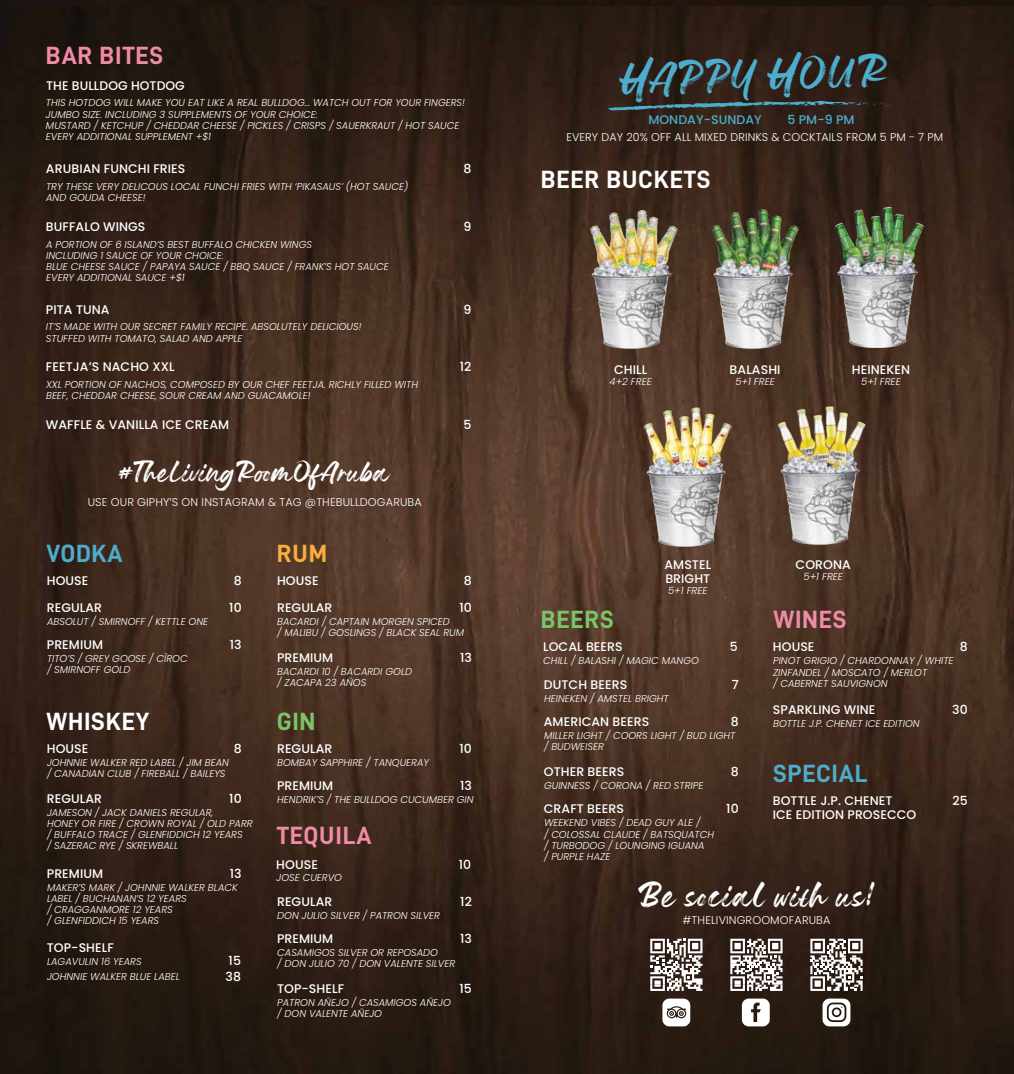
<style>
.page{position:relative;width:1014px;height:1074px;background:#fff}
.page>*{position:absolute;margin:0;border:0;box-sizing:border-box;transform-origin:0 0}
.t1{font:42.5px "Lovely Boys";color:#4dadcc}
.t2{font:32.88px "Lovely Boys";letter-spacing:.03em;color:#fff}
.t3{font:27.5px "Lovely Boys";color:#fff}
.t4{font:25px "D DIN Bold";letter-spacing:.03em;color:#f08ba7}
.t5{font:25px "D DIN Bold";letter-spacing:.03em;color:#fff}
.t6{font:25px "D DIN Bold";letter-spacing:.025em;color:#4dadcc}
.t7{font:25px "D DIN Bold";letter-spacing:.03em;color:#7bc468}
.t8{font:25px "D DIN Bold";color:#f8af3d}
.t9{font:500 12.5px/13.8px "Poppins";letter-spacing:.005em;color:#fff}
.t10{font:500 12.5px "Poppins";letter-spacing:.005em;color:#4dadcc}
.t11{font:300 11.25px "Poppins";letter-spacing:.01em;color:#fff}
.t12{font:italic 300 10px/11.2px "Poppins";color:#fff}
</style>
<div class="page">
<img style="left:0;top:6px;width:1013px;height:1068px">
<div style="left:0;top:0;width:1013px;height:6px;background:#1d140d"></div>
<img style="left:835px;top:207px;width:91px;height:140px">
<img style="left:585px;top:208px;width:99px;height:144px">
<img style="left:706px;top:208px;width:99px;height:144px">
<img style="left:639px;top:406px;width:99px;height:144px">
<img style="left:773px;top:405px;width:99px;height:144px">
<svg style="left:662px;top:998px;width:28px;height:28px"></svg>
<svg style="left:822px;top:998px;width:28px;height:28px"></svg>
<svg style="left:650px;top:938px;width:52px;height:53px"></svg>
<svg style="left:810px;top:938px;width:52px;height:53px"></svg>
<svg style="left:730px;top:938px;width:52px;height:53px"></svg>
<svg style="left:741px;top:998px;width:28px;height:28px"></svg>
<svg style="left:606px;top:101px;width:287px;height:10px;background:#374142"></svg>
<h3 class="t4" style="left:46px;top:42px;width:119px">BAR BITES</h3>
<p class="t9" style="left:46px;top:79px;width:140px">THE BULLDOG HOTDOG</p>
<p class="t12" style="left:46px;top:97px;width:420px">THIS HOTDOG WILL MAKE YOU EAT LIKE A REAL BULLDOG... WATCH OUT FOR YOUR FINGERS!<br>JUMBO SIZE. INCLUDING 3 SUPPLEMENTS OF YOUR CHOICE:<br>MUSTARD / KETCHUP / CHEDDAR CHEESE / PICKLES / CRISPS / SAUERKRAUT / HOT SAUCE EVERY ADDITIONAL SUPPLEMENT +$1</p>
<p class="t9" style="left:46px;top:161px;width:141px">ARUBIAN FUNCHI FRIES</p>
<p class="t9" style="left:463px;top:161px;width:9px">8</p>
<p class="t12" style="left:46px;top:181px;width:363px">TRY THESE VERY DELICOUS LOCAL FUNCHI FRIES WITH ‘PIKASAUS’ (HOT SAUCE)<br>AND GOUDA CHEESE!</p>
<p class="t9" style="left:46px;top:220px;width:101px">BUFFALO WINGS</p>
<p class="t12" style="left:46px;top:238px;width:344px">A PORTION OF 6 ISLAND’S BEST BUFFALO CHICKEN WINGS<br>INCLUDING 1 SAUCE OF YOUR CHOICE:<br>BLUE CHEESE SAUCE / PAPAYA SAUCE / BBQ SAUCE / FRANK’S HOT SAUCE EVERY ADDITIONAL SAUCE +$1</p>
<p class="t9" style="left:463px;top:220px;width:9px">9</p>
<p class="t9" style="left:46px;top:302px;width:65px">PITA TUNA</p>
<p class="t12" style="left:46px;top:321px;width:317px">IT’S MADE WITH OUR SECRET FAMILY RECIPE. ABSOLUTELY DELICIOUS!<br>STUFFED WITH TOMATO, SALAD AND APPLE</p>
<p class="t9" style="left:463px;top:302px;width:9px">9</p>
<p class="t9" style="left:46px;top:360px;width:130px">FEETJA’S NACHO XXL</p>
<p class="t12" style="left:46px;top:379px;width:373px">XXL PORTION OF NACHOS, COMPOSED BY OUR CHEF FEETJA. RICHLY FILLED WITH<br>BEEF, CHEDDAR CHEESE, SOUR CREAM AND GUACAMOLE!</p>
<p class="t9" style="left:460px;top:360px;width:13px">12</p>
<p class="t9" style="left:46px;top:417px;width:185px">WAFFLE &amp; VANILLA ICE CREAM</p>
<p class="t9" style="left:463px;top:418px;width:9px">5</p>
<h3 class="t3" style="left:118px;top:454px;width:272px">#TheLivingRoomOfAruba</h3>
<p class="t11" style="left:88px;top:495px;width:335px">USE OUR GIPHY’S ON INSTAGRAM &amp; TAG @THEBULLDOGARUBA</p>
<h3 class="t6" style="left:47px;top:539px;width:78px">VODKA</h3>
<p class="t9" style="left:47px;top:574px;width:43px">HOUSE</p>
<p class="t9" style="left:234px;top:574px;width:9px">8</p>
<p class="t9" style="left:47px;top:600px;width:57px">REGULAR</p>
<p class="t9" style="left:229px;top:600px;width:14px">10</p>
<p class="t12" style="left:47px;top:615px;width:163px">ABSOLUT / SMIRNOFF / KETTLE ONE</p>
<p class="t9" style="left:47px;top:638px;width:58px">PREMIUM</p>
<p class="t9" style="left:230px;top:638px;width:13px">13</p>
<p class="t12" style="left:47px;top:653px;width:142px">TITO’S / GREY GOOSE / CÎROC / SMIRNOFF GOLD</p>
<h3 class="t5" style="left:47px;top:707px;width:104px">WHISKEY</h3>
<p class="t9" style="left:47px;top:741px;width:43px">HOUSE</p>
<p class="t9" style="left:234px;top:741px;width:9px">8</p>
<p class="t12" style="left:47px;top:756px;width:183px">JOHNNIE WALKER RED LABEL / JIM BEAN / CANADIAN CLUB / FIREBALL / BAILEYS</p>
<p class="t9" style="left:47px;top:791px;width:57px">REGULAR</p>
<p class="t9" style="left:229px;top:791px;width:14px">10</p>
<p class="t12" style="left:47px;top:806px;width:207px">JAMESON / JACK DANIELS REGULAR,<br>HONEY OR FIRE / CROWN ROYAL / OLD PARR / BUFFALO TRACE / GLENFIDDICH 12 YEARS<br>/ SAZERAC RYE / SKREWBALL</p>
<p class="t9" style="left:47px;top:866px;width:58px">PREMIUM</p>
<p class="t9" style="left:230px;top:866px;width:13px">13</p>
<p class="t12" style="left:47px;top:881px;width:192px">MAKER’S MARK / JOHNNIE WALKER BLACK<br>LABEL / BUCHANAN’S 12 YEARS<br>/ CRAGGANMORE 12 YEARS<br>/ GLENFIDDICH 15 YEARS</p>
<p class="t9" style="left:47px;top:941px;width:69px">TOP-SHELF</p>
<p class="t12" style="left:47px;top:954px;width:134px;line-height:15px">LAGAVULIN 16 YEARS<br>JOHNNIE WALKER BLUE LABEL</p>
<p class="t9" style="left:225px;top:953px;width:17px;line-height:15.4px">15<br>38</p>
<h3 class="t8" style="left:277px;top:539px;width:52px">RUM</h3>
<p class="t9" style="left:277px;top:574px;width:43px">HOUSE</p>
<p class="t9" style="left:464px;top:574px;width:9px">8</p>
<p class="t9" style="left:277px;top:600px;width:57px">REGULAR</p>
<p class="t9" style="left:459px;top:600px;width:14px">10</p>
<p class="t12" style="left:277px;top:615px;width:188px">BACARDI / CAPTAIN MORGEN SPICED<br>/ MALIBU / GOSLINGS / BLACK SEAL RUM</p>
<p class="t9" style="left:277px;top:650px;width:58px">PREMIUM</p>
<p class="t9" style="left:460px;top:650px;width:13px">13</p>
<p class="t12" style="left:277px;top:665px;width:136px">BACARDI 10 / BACARDI GOLD / ZACAPA 23 AÑOS</p>
<h3 class="t7" style="left:277px;top:707px;width:40px">GIN</h3>
<p class="t9" style="left:277px;top:741px;width:57px">REGULAR</p>
<p class="t9" style="left:459px;top:741px;width:14px">10</p>
<p class="t12" style="left:277px;top:756px;width:153px">BOMBAY SAPPHIRE / TANQUERAY</p>
<p class="t9" style="left:277px;top:779px;width:58px">PREMIUM</p>
<p class="t9" style="left:460px;top:779px;width:13px">13</p>
<p class="t12" style="left:277px;top:794px;width:198px">HENDRIK’S / THE BULLDOG CUCUMBER GIN</p>
<h3 class="t4" style="left:277px;top:821px;width:96px">TEQUILA</h3>
<p class="t9" style="left:276px;top:857px;width:43px">HOUSE</p>
<p class="t9" style="left:458px;top:857px;width:14px">10</p>
<p class="t12" style="left:276px;top:872px;width:67px">JOSE CUERVO</p>
<p class="t9" style="left:277px;top:894px;width:57px">REGULAR</p>
<p class="t9" style="left:460px;top:894px;width:13px">12</p>
<p class="t12" style="left:277px;top:909px;width:164px">DON JULIO SILVER / PATRON SILVER</p>
<p class="t9" style="left:277px;top:932px;width:58px">PREMIUM</p>
<p class="t9" style="left:460px;top:932px;width:13px">13</p>
<p class="t12" style="left:277px;top:947px;width:179px">CASAMIGOS SILVER OR REPOSADO<br>/ DON JULIO 70 / DON VALENTE SILVER</p>
<p class="t9" style="left:277px;top:982px;width:69px">TOP-SHELF</p>
<p class="t9" style="left:459px;top:982px;width:14px">15</p>
<p class="t12" style="left:277px;top:997px;width:175px">PATRON AÑEJO / CASAMIGOS AÑEJO / DON VALENTE AÑEJO</p>
<h1 class="t1" style="left:618px;top:52px;width:269px;rotate:-2deg">HAPPY HOUR</h1>
<p class="t10" style="left:648px;top:112px;width:115px">MONDAY-SUNDAY</p>
<p class="t10" style="left:787px;top:112px;width:69px">5 PM-9 PM</p>
<p class="t11" style="left:566px;top:130px;width:378px">EVERY DAY 20% OFF ALL MIXED DRINKS &amp; COCKTAILS FROM 5 PM - 7 PM</p>
<h3 class="t5" style="left:541px;top:166px;width:171px">BEER BUCKETS</h3>
<p class="t9" style="left:614px;top:363px;width:35px">CHILL</p>
<p class="t12" style="left:609px;top:376px;width:44px">4+2 FREE</p>
<p class="t9" style="left:729px;top:363px;width:52px">BALASHI</p>
<p class="t12" style="left:735px;top:376px;width:41px">5+1 FREE</p>
<p class="t9" style="left:851px;top:363px;width:60px">HEINEKEN</p>
<p class="t12" style="left:861px;top:376px;width:41px">5+1 FREE</p>
<p class="t9" style="left:664px;top:558px;width:48px">AMSTEL<br>BRIGHT</p>
<p class="t12" style="left:668px;top:585px;width:41px">5+1 FREE</p>
<p class="t9" style="left:795px;top:558px;width:57px">CORONA</p>
<p class="t12" style="left:803px;top:571px;width:41px">5+1 FREE</p>
<h3 class="t7" style="left:541px;top:606px;width:74px">BEERS</h3>
<p class="t9" style="left:543px;top:640px;width:81px">LOCAL BEERS</p>
<p class="t9" style="left:730px;top:640px;width:9px">5</p>
<p class="t12" style="left:543px;top:655px;width:157px">CHILL / BALASHI / MAGIC MANGO</p>
<p class="t9" style="left:544px;top:677px;width:85px">DUTCH BEERS</p>
<p class="t9" style="left:731px;top:677px;width:8px">7</p>
<p class="t12" style="left:544px;top:692px;width:126px">HEINEKEN / AMSTEL BRIGHT</p>
<p class="t9" style="left:544px;top:715px;width:107px">AMERICAN BEERS</p>
<p class="t9" style="left:730px;top:715px;width:9px">8</p>
<p class="t12" style="left:544px;top:730px;width:193px">MILLER LIGHT / COORS LIGHT / BUD LIGHT / BUDWEISER</p>
<p class="t9" style="left:544px;top:764px;width:82px">OTHER BEERS</p>
<p class="t9" style="left:730px;top:764px;width:9px">8</p>
<p class="t12" style="left:544px;top:780px;width:161px">GUINNESS / CORONA / RED STRIPE</p>
<p class="t9" style="left:544px;top:802px;width:82px">CRAFT BEERS</p>
<p class="t9" style="left:726px;top:802px;width:14px">10</p>
<p class="t12" style="left:544px;top:817px;width:171px">WEEKEND VIBES / DEAD GUY ALE /<br>/ COLOSSAL CLAUDE / BATSQUATCH / TURBODOG / LOUNGING IGUANA<br>/ PURPLE HAZE</p>
<h3 class="t4" style="left:773px;top:606px;width:75px">WINES</h3>
<p class="t9" style="left:772px;top:640px;width:43px">HOUSE</p>
<p class="t9" style="left:959px;top:640px;width:9px">8</p>
<p class="t12" style="left:773px;top:655px;width:182px">PINOT GRIGIO / CHARDONNAY / WHITE<br>ZINFANDEL / MOSCATO / MERLOT<br>/ CABERNET SAUVIGNON</p>
<p class="t9" style="left:772px;top:702px;width:104px">SPARKLING WINE</p>
<p class="t9" style="left:952px;top:702px;width:17px">30</p>
<p class="t12" style="left:773px;top:717px;width:148px">BOTTLE J.P. CHENET ICE EDITION</p>
<h3 class="t6" style="left:773px;top:759px;width:96px">SPECIAL</h3>
<p class="t9" style="left:772px;top:793px;width:121px">BOTTLE J.P. CHENET</p>
<p class="t9" style="left:952px;top:793px;width:17px">25</p>
<p class="t9" style="left:772px;top:807px;width:145px">ICE EDITION PROSECCO</p>
<h2 class="t2" style="left:638px;top:873px;width:236px">Be social with us!</h2>
<p class="t11" style="left:682px;top:914px;width:149px">#THELIVINGROOMOFARUBA</p>
</div>
